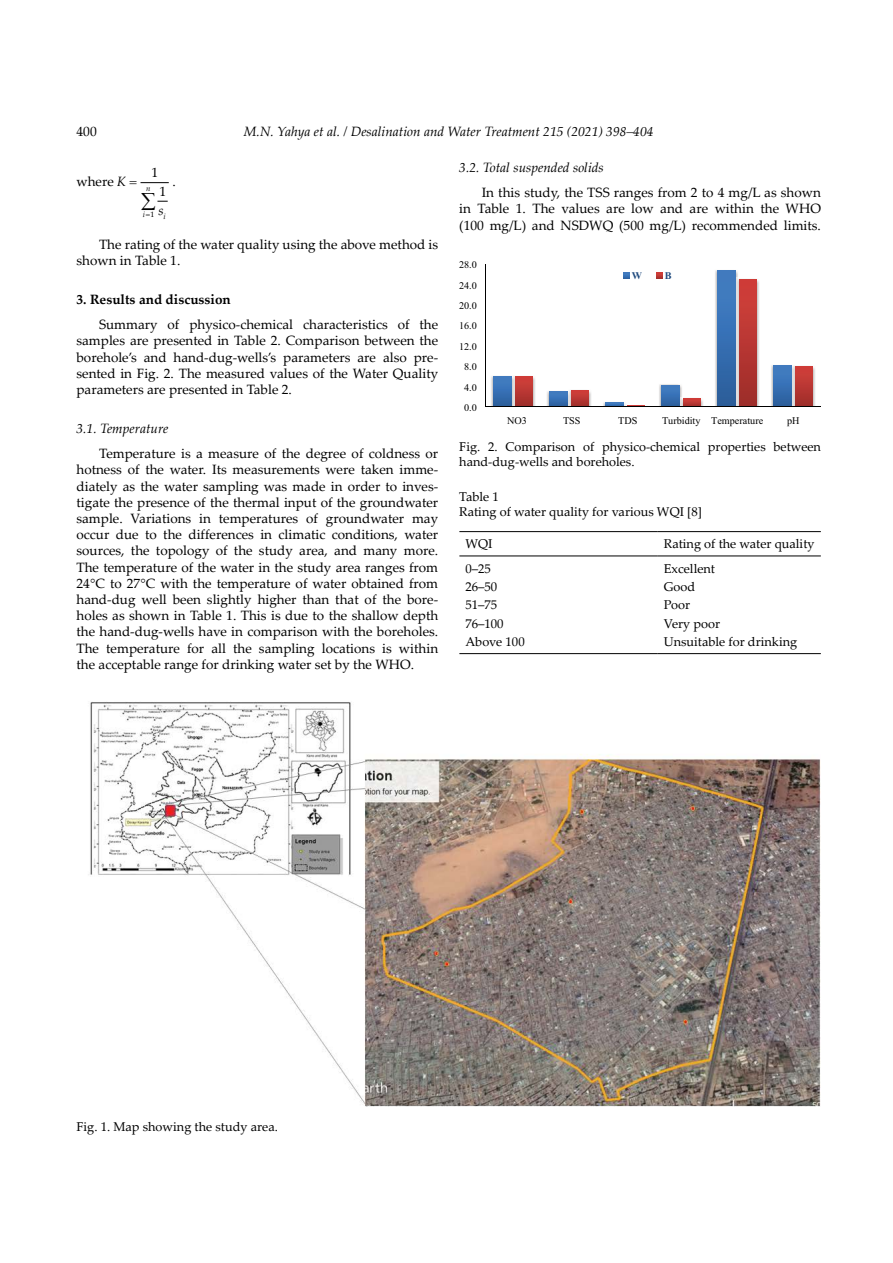
<style>
.page{position:relative;width:893px;height:1263px;background:#fff}
.page>*{position:absolute;margin:0;border:0;box-sizing:border-box;transform-origin:0 0}
.t1{font:13.5px/16.2px "Palatino Linotype";color:#000;text-align:justify}
.t2{font:italic 13.5px "Palatino Linotype";color:#000}
.t3{font:700 13.5px "Palatino Linotype";color:#000}
.t4{font:12.75px/15px "Palatino Linotype";color:#000}
.t5{font:10.2px "Times New Roman";color:#000}
.t6{font:700 10.2px "Times New Roman";color:#1f4a7e}
.t7{font:italic 7.8px "Palatino Linotype";color:#000}
.t8{font:7.8px "Palatino Linotype";color:#000}
.s1{font-style:italic}
</style>
<div class="page">
<img style="left:88px;top:702px;width:733px;height:405px">
<img style="left:771px;top:365px;width:44px;height:41px">
<img style="left:738px;top:279px;width:21px;height:127px">
<img style="left:682px;top:398px;width:21px;height:8px">
<img style="left:547px;top:390px;width:44px;height:16px">
<img style="left:491px;top:376px;width:44px;height:30px">
<img style="left:792px;top:365px;width:2px;height:41px">
<img style="left:715px;top:270px;width:23px;height:136px">
<img style="left:659px;top:384px;width:23px;height:22px">
<svg style="left:680px;top:397px;width:2px;height:9px"></svg>
<img style="left:603px;top:402px;width:21px;height:4px">
<svg style="left:568px;top:390px;width:2px;height:16px"></svg>
<img style="left:512px;top:376px;width:2px;height:30px">
<svg style="left:494px;top:377px;width:17px;height:29px"></svg>
<svg style="left:550px;top:392px;width:17px;height:14px"></svg>
<svg style="left:606px;top:402px;width:17px;height:4px"></svg>
<svg style="left:662px;top:385px;width:17px;height:21px"></svg>
<div style="left:718px;top:271px;width:17px;height:135px;background:linear-gradient(to bottom,#4380c6,#2a5e9d)"></div>
<div style="left:774px;top:366px;width:17px;height:40px;background:linear-gradient(to bottom,#4380c6,#2c5f9e)"></div>
<svg style="left:515px;top:377px;width:18px;height:29px"></svg>
<svg style="left:571px;top:390px;width:18px;height:16px"></svg>
<svg style="left:624px;top:404px;width:21px;height:2px"></svg>
<svg style="left:683px;top:399px;width:18px;height:7px"></svg>
<div style="left:739px;top:279px;width:18px;height:127px;background:linear-gradient(to bottom,#d33f3b,#9d2d2a)"></div>
<div style="left:795px;top:366px;width:18px;height:40px;background:linear-gradient(to bottom,#d4403b,#a02e2b)"></div>
<hr style="left:485px;top:406px;width:336px;height:1px;background:#000">
<hr style="left:485px;top:264px;width:1px;height:142px;background:#000">
<svg style="left:623px;top:273px;width:6px;height:6px"></svg>
<svg style="left:656px;top:273px;width:6px;height:6px"></svg>
<hr style="left:459px;top:531px;width:199px;height:1px;background:#000">
<hr style="left:658px;top:531px;width:163px;height:1px;background:#000">
<hr style="left:459px;top:556px;width:199px;height:1px;background:#000">
<hr style="left:658px;top:556px;width:163px;height:1px;background:#000">
<hr style="left:459px;top:653px;width:199px;height:1px;background:#000">
<hr style="left:658px;top:653px;width:163px;height:1px;background:#000">
<svg style="left:140px;top:182px;width:29px;height:2px"></svg>
<svg style="left:157px;top:200px;width:11px;height:2px"></svg>
<p class="t1" style="left:77px;top:123px;width:22px">400</p>
<p class="t2" style="left:244px;top:122px;width:411px">M.N. Yahya et al. / Desalination and Water Treatment 215 (2021) 398–404</p>
<p class="t1" style="left:76px;top:173px;width:51px">where <span class="s1">K</span></p>
<p class="t2" style="left:158px;top:201px;width:9px">s<sub>i</sub></p>
<p class="t2" style="left:459px;top:158px;width:146px">3.2. Total suspended solids</p>
<p class="t1" style="left:459px;top:184px;width:363px;text-indent:23px">In this study, the TSS ranges from 2 to 4 mg/L as shown in Table 1. The values are low and are within the WHO (100 mg/L) and NSDWQ (500 mg/L) recommended limits.</p>
<p class="t1" style="left:151px;top:164px;width:8px">1</p>
<p class="t1" style="left:173px;top:173px;width:5px">.</p>
<p class="t1" style="left:159px;top:183px;width:8px">1</p>
<p class="t7" style="left:146px;top:183px;width:6px">n</p>
<p class="t7" style="left:143px;top:209px;width:4px">i</p>
<p class="t8" style="left:151px;top:209px;width:5px">1</p>
<p class="t1" style="left:77px;top:235px;width:363px;text-indent:23px">The rating of the water quality using the above method is shown in Table 1.</p>
<p class="t3" style="left:77px;top:290px;width:156px">3. Results and discussion</p>
<p class="t1" style="left:77px;top:316px;width:363px;text-indent:23px">Summary of physico-chemical characteristics of the samples are presented in Table 2. Comparison between the borehole’s and hand-dug-wells’s parameters are also pre&shy;sented in Fig. 2. The measured values of the Water Quality parameters are presented in Table 2.</p>
<p class="t2" style="left:77px;top:419px;width:93px">3.1. Temperature</p>
<p class="t1" style="left:77px;top:445px;width:363px;text-indent:23px">Temperature is a measure of the degree of coldness or hotness of the water. Its measurements were taken imme&shy;diately as the water sampling was made in order to inves&shy;tigate the presence of the thermal input of the groundwater sample. Variations in temperatures of groundwater may occur due to the differences in climatic conditions, water sources, the topology of the study area, and many more.<br>The temperature of the water in the study area ranges from 24°C to 27°C with the temperature of water obtained from hand-dug well been slightly higher than that of the bore&shy;holes as shown in Table 1. This is due to the shallow depth the hand-dug-wells have in comparison with the boreholes.<br>The temperature for all the sampling locations is within the acceptable range for drinking water set by the WHO.</p>
<p class="t5" style="left:459px;top:258px;width:19px">28.0</p>
<p class="t5" style="left:459px;top:279px;width:19px">24.0</p>
<p class="t5" style="left:459px;top:299px;width:19px">20.0</p>
<p class="t5" style="left:459px;top:319px;width:19px">16.0</p>
<p class="t5" style="left:459px;top:340px;width:19px">12.0</p>
<p class="t5" style="left:464px;top:360px;width:14px">8.0</p>
<p class="t5" style="left:464px;top:380px;width:14px">4.0</p>
<p class="t5" style="left:464px;top:401px;width:14px">0.0</p>
<p class="t6" style="left:632px;top:268px;width:12px">W</p>
<p class="t6" style="left:665px;top:268px;width:8px">B</p>
<p class="t5" style="left:507px;top:414px;width:21px">NO3</p>
<p class="t5" style="left:563px;top:414px;width:19px">TSS</p>
<p class="t5" style="left:618px;top:414px;width:21px">TDS</p>
<p class="t5" style="left:662px;top:414px;width:103px">Turbidity Temperature</p>
<p class="t5" style="left:787px;top:414px;width:14px">pH</p>
<p class="t4" style="left:459px;top:439px;width:363px">Fig. 2. Comparison of physico-chemical properties between hand-dug-wells and boreholes.</p>
<p class="t4" style="left:459px;top:489px;width:244px">Table 1<br>Rating of water quality for various WQI [8]</p>
<p class="t4" style="left:465px;top:536px;width:29px">WQI</p>
<p class="t4" style="left:664px;top:536px;width:152px">Rating of the water quality</p>
<p class="t4" style="left:465px;top:560px;width:27px">0–25</p>
<p class="t4" style="left:664px;top:560px;width:53px">Excellent</p>
<p class="t4" style="left:465px;top:579px;width:33px">26–50</p>
<p class="t4" style="left:664px;top:579px;width:33px">Good</p>
<p class="t4" style="left:465px;top:597px;width:33px">51–75</p>
<p class="t4" style="left:664px;top:597px;width:28px">Poor</p>
<p class="t4" style="left:465px;top:615px;width:40px">76–100</p>
<p class="t4" style="left:664px;top:615px;width:58px">Very poor</p>
<p class="t4" style="left:465px;top:634px;width:61px">Above 100</p>
<p class="t4" style="left:664px;top:634px;width:135px">Unsuitable for drinking</p>
<p class="t4" style="left:76px;top:1119px;width:203px">Fig. 1. Map showing the study area.</p>
</div>
